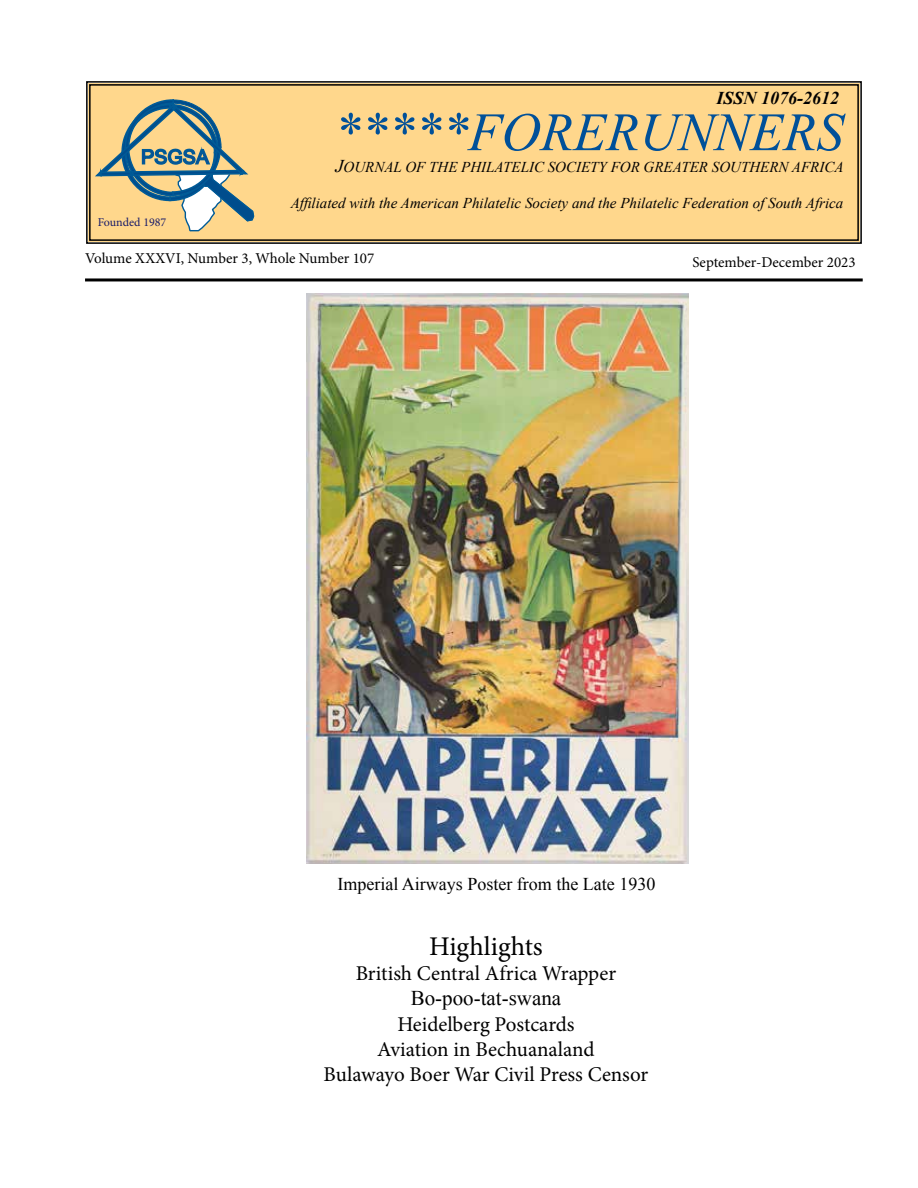
<style>
.page{position:relative;width:918px;height:1188px;background:#fff}
.page>*{position:absolute;margin:0;border:0;box-sizing:border-box;transform-origin:0 0}
.t1{font:italic 54px "Times New Roman";color:#005099}
.t2{font:27px "Minion Pro";color:#000}
.t3{font:21px/25.2px "Minion Pro";color:#000;text-align:center}
.t4{font:21px "Times New Roman";color:#000}
.t5{font:18px "Times New Roman";color:#000}
.t6{font:italic 700 18px "Times New Roman";color:#000}
.t7{font:italic 15px "Times New Roman";color:#000}
.t8{font:15px "Minion Pro";color:#000}
.t9{font:12px "Minion Pro";color:#1a1c69}
.s1{font-size:18px}
</style>
<div class="page">
<hr style="left:85px;top:278px;width:778px;height:3px;background:#000">
<div style="left:86px;top:81px;width:776px;height:163px;background:#ffd78c"></div>
<div style="left:89px;top:84px;width:770px;height:157px;border:1px solid #000"></div>
<svg style="left:93px;top:98px;width:162px;height:134px;background:#c2ba94"></svg>
<img style="left:307px;top:293px;width:381px;height:571px">
<p class="t6" style="left:717px;top:85px;width:124px">ISSN 1076-2612</p>
<p class="t9" style="left:98px;top:214px;width:70px">Founded 1987</p>
<h1 class="t1" style="left:333px;top:95px;width:511px">*****FORERUNNERS</h1>
<p class="t7" style="left:336px;top:156px;width:510px"><span class="s1">J</span>OURNAL OF THE PHILATELIC SOCIETY FOR GREATER SOUTHERN AFRICA</p>
<p class="t7" style="left:291px;top:192px;width:554px">Affiliated with the American Philatelic Society and the Philatelic Federation of South Africa</p>
<p class="t8" style="left:85px;top:248px;width:291px">Volume XXXVI, Number 3, Whole Number 107</p>
<p class="t8" style="left:692px;top:253px;width:165px">September-December 2023</p>
<p class="t5" style="left:338px;top:872px;width:319px">Imperial Airways Poster from the Late 1930</p>
<h2 class="t2" style="left:429px;top:928px;width:115px">Highlights</h2>
<h3 class="t3" style="left:356px;top:961px;width:262px">British Central Africa Wrapper</h3>
<h3 class="t4" style="left:411px;top:984px;width:152px">Bo-poo-tat-swana</h3>
<h3 class="t3" style="left:324px;top:1011px;width:326px">Heidelberg Postcards<br>Aviation in Bechuanaland<br>Bulawayo Boer War Civil Press Censor</h3>
</div>
